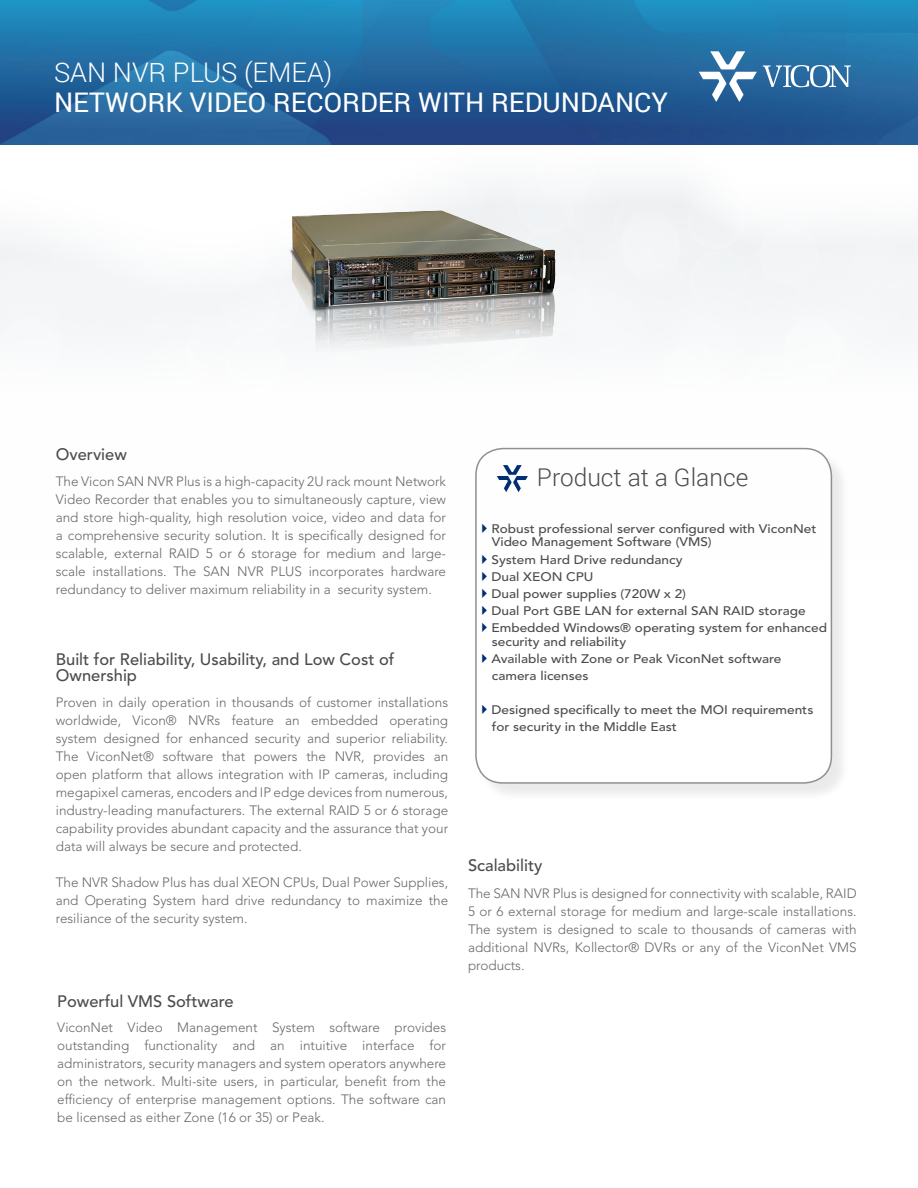
<style>
.page{position:relative;width:918px;height:1188px;background:#fff}
.page>*{position:absolute;margin:0;border:0;box-sizing:border-box;transform-origin:0 0}
.t1{font:27px/29.5px "Roboto";color:#fff}
.Features{font:300 24.45px "Roboto";color:#4b4c4d}
.Body_Text_Subheads{font:500 16.5px/16.5px "Avenir LT Std";color:#4b4c4d}
.Body_Text{font:300 13.5px/18px "Avenir LT Std";color:#69696c;text-align:justify}
.Features-2{font:500 12.3px/13.5px "Avenir LT Std";color:#4b4c4d;scale:1.1 1}
.s1{font-weight:300}
.s2{color:#002f73}
</style>
<div class="page">
<svg style="left:0;top:0;width:918px;height:145px;background:#226ba2"></svg>
<svg style="left:763px;top:65px;width:88px;height:22px"></svg>
<svg style="left:699px;top:51px;width:58px;height:51px"></svg>
<img style="left:266px;top:190px;width:300px;height:161px">
<div style="left:477px;top:450px;width:374px;height:352px;background:#231f20;opacity:.15"></div>
<div style="left:476px;top:449px;width:355px;height:334px;background:#fff;border-radius:27px"></div>
<div style="left:475px;top:448px;width:357px;height:336px;border:2px solid #4b4c4d;border-radius:27px"></div>
<svg style="left:497px;top:465px;width:31px;height:27px"></svg>
<p class="t1" style="left:54px;top:57px;width:615px"><span class="s1">SAN NVR PLUS (EMEA)<br></span>NETWORK VIDEO RECORDER WITH REDUNDANCY</p>
<p class="Body_Text_Subheads" style="left:56px;top:447px;width:73px">Overview</p>
<p class="Body_Text" style="left:56px;top:472px;width:392px">The Vicon SAN NVR Plus is a high-capacity 2U rack mount Network Video Recorder that enables you to simultaneously capture, view and store high-quality, high resolution voice, video and data for a comprehensive security solution. It is specifically designed for scalable, external RAID 5 or 6 storage for medium and large&shy;scale installations. The SAN NVR PLUS incorporates hardware redundancy to deliver maximum reliability in a security system.</p>
<p class="Body_Text_Subheads" style="left:56px;top:651px;width:340px">Built for Reliability, Usability, and Low Cost of<br>Ownership</p>
<p class="Body_Text" style="left:56px;top:693px;width:394px">Proven in daily operation in thousands of customer installations worldwide, Vicon® NVRs feature an embedded operating system designed for enhanced security and superior reliability.<br>The ViconNet® software that powers the NVR, provides an open platform that allows integration with IP cameras, including megapixel cameras, encoders and IP edge devices from numerous, industry-leading manufacturers. The external RAID 5 or 6 storage capability provides abundant capacity and the assurance that your data will always be secure and protected.</p>
<p class="Body_Text" style="left:56px;top:873px;width:394px">The NVR Shadow Plus has dual XEON CPUs, Dual Power Supplies, and Operating System hard drive redundancy to maximize the resiliance of the security system.</p>
<p class="Body_Text_Subheads" style="left:57px;top:994px;width:178px">Powerful VMS Software</p>
<p class="Body_Text" style="left:57px;top:1019px;width:390px">ViconNet Video Management System software provides outstanding functionality and an intuitive interface for administrators, security managers and system operators anywhere on the network. Multi-site users, in particular, benefit from the efficiency of enterprise management options. The software can be licensed as either Zone (16 or 35) or Peak.</p>
<p class="Features" style="left:537px;top:460px;width:213px">Product at a Glance</p>
<p class="Features-2" style="left:492px;top:522px;width:297px;text-indent:-15px"><span class="s2">✔</span>Robust professional server configured with ViconNet<br>Video Management Software (VMS)</p>
<p class="Features-2" style="left:477px;top:553px;width:189px"><span class="s2">✔</span>System Hard Drive redundancy</p>
<p class="Features-2" style="left:477px;top:570px;width:108px"><span class="s2">✔</span>Dual XEON CPU</p>
<p class="Features-2" style="left:477px;top:587px;width:192px"><span class="s2">✔</span>Dual power supplies (720W x 2)</p>
<p class="Features-2" style="left:477px;top:604px;width:301px"><span class="s2">✔</span>Dual Port GBE LAN for external SAN RAID storage</p>
<p class="Features-2" style="left:492px;top:621px;width:306px;text-indent:-15px"><span class="s2">✔</span>Embedded Windows® operating system for enhanced security and reliability</p>
<p class="Features-2" style="left:477px;top:652px;width:279px"><span class="s2">✔</span>Available with Zone or Peak ViconNet software</p>
<p class="Features-2" style="left:492px;top:669px;width:89px">camera licenses</p>
<p class="Features-2" style="left:477px;top:703px;width:308px"><span class="s2">✔</span>Designed specifically to meet the MOI requirements</p>
<p class="Features-2" style="left:492px;top:720px;width:170px">for security in the Middle East</p>
<p class="Body_Text_Subheads" style="left:468px;top:857px;width:76px">Scalability</p>
<p class="Body_Text" style="left:468px;top:885px;width:390px">The SAN NVR Plus is designed for connectivity with scalable, RAID 5 or 6 external storage for medium and large-scale installations.<br>The system is designed to scale to thousands of cameras with additional NVRs, Kollector® DVRs or any of the ViconNet VMS products.</p>
</div>
